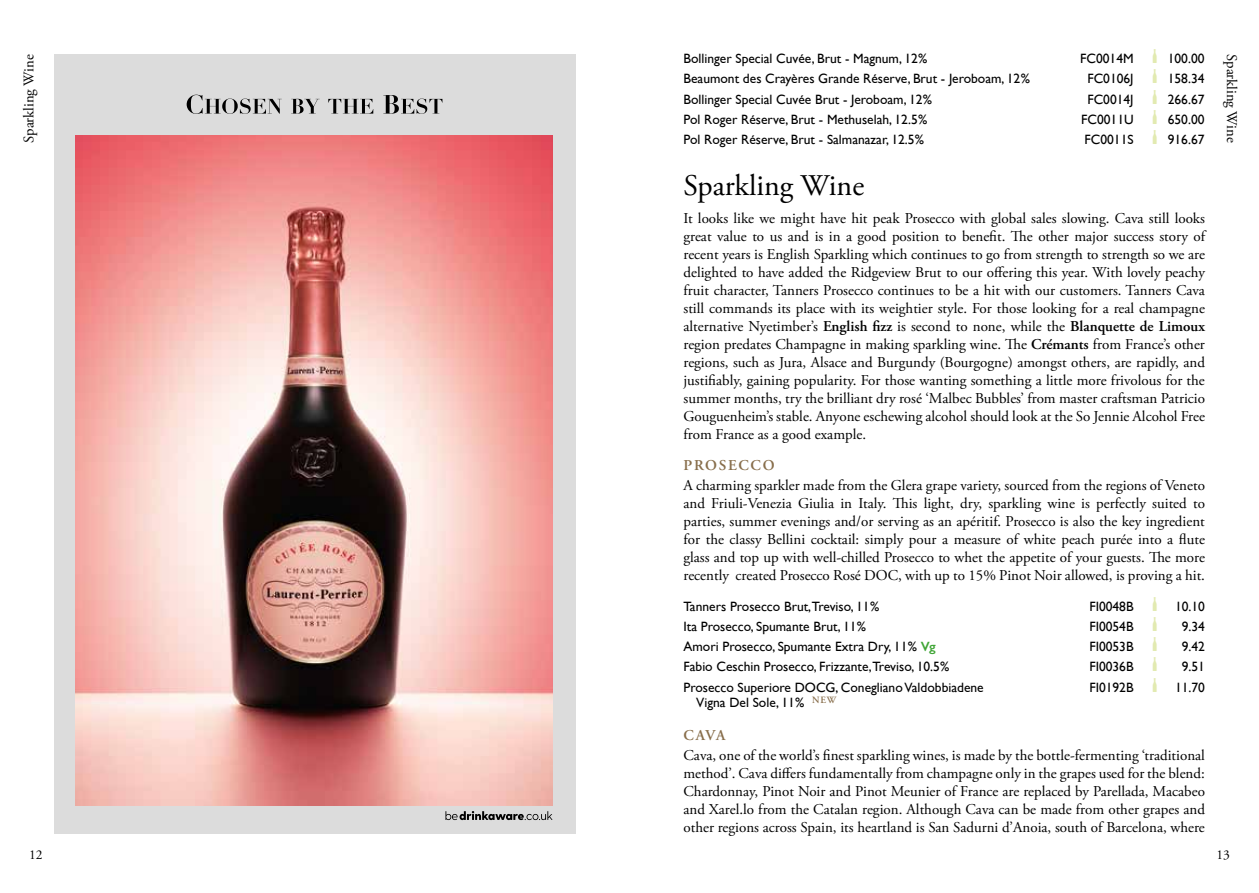
<style>
.page{position:relative;width:1259px;height:893px;background:#fff}
.page>*{position:absolute;margin:0;border:0;box-sizing:border-box;transform-origin:0 0}
.t1{font:30px "Adobe Garamond Pro";color:#000}
.t2{font:15px/18px "Adobe Garamond Pro";color:#000;text-align:justify}
.t3{font:600 15px "Adobe Garamond Pro";letter-spacing:.115em;color:#886e4b}
.t4{font:14.7px "Adobe Garamond Pro";color:#000}
.t5{font:13.5px "Gill Sans";color:#000}
.t6{font:13.5px "Adobe Garamond Pro";color:#000}
.s1{font-family:"DFS Wine";font-size:10.5px;color:#e2eab1}
.s2{font-weight:600}
.s3{font-weight:600;color:#3fa535}
</style>
<div class="page">
<svg style="left:54px;top:54px;width:521px;height:779px;background:#daaaa6"></svg>
<p class="t5" style="left:683px;top:51px;width:245px">Bollinger Special Cuvée, Brut - Magnum, 12%</p>
<p class="t5" style="left:1080px;top:51px;width:126px">FC0014M <span class="s1">C</span> 100.00</p>
<p class="t5" style="left:683px;top:71px;width:348px">Beaumont des Crayères Grande Réserve, Brut - Jeroboam, 12%</p>
<p class="t5" style="left:1087px;top:71px;width:119px">FC0106J <span class="s1">C</span> 158.34</p>
<p class="t5" style="left:683px;top:91px;width:250px">Bollinger Special Cuvée Brut - Jeroboam, 12%</p>
<p class="t5" style="left:1087px;top:91px;width:119px">FC0014J <span class="s1">C</span> 266.67</p>
<p class="t5" style="left:683px;top:111px;width:245px">Pol Roger Réserve, Brut - Methuselah, 12.5%</p>
<p class="t5" style="left:1081px;top:111px;width:125px">FC0011U <span class="s1">C</span> 650.00</p>
<p class="t5" style="left:683px;top:131px;width:242px">Pol Roger Réserve, Brut - Salmanazar, 12.5%</p>
<p class="t5" style="left:1084px;top:131px;width:121px">FC0011S <span class="s1">C</span> 916.67</p>
<h1 class="t1" style="left:683px;top:167px;width:182px">Sparkling Wine</h1>
<p class="t2" style="left:683px;top:210px;width:523px">It looks like we might have hit peak Prosecco with global sales slowing. Cava still looks great value to us and is in a good position to benefit. The other major success story of recent years is English Sparkling which continues to go from strength to strength so we are delighted to have added the Ridgeview Brut to our offering this year. With lovely peachy fruit character, Tanners Prosecco continues to be a hit with our customers. Tanners Cava still commands its place with its weightier style. For those looking for a real champagne alternative Nyetimber’s <span class="s2">English fizz</span> is second to none, while the <span class="s2">Blanquette de Limoux </span>region predates Champagne in making sparkling wine. The <span class="s2">Crémants</span> from France’s other regions, such as Jura, Alsace and Burgundy (Bourgogne) amongst others, are rapidly, and justifiably, gaining popularity. For those wanting something a little more frivolous for the summer months, try the brilliant dry rosé ‘Malbec Bubbles’ from master craftsman Patricio Gouguenheim’s stable. Anyone eschewing alcohol should look at the So Jennie Alcohol Free from France as a good example.</p>
<p class="t3" style="left:683px;top:457px;width:92px">PROSECCO</p>
<p class="t2" style="left:683px;top:477px;width:523px">A charming sparkler made from the Glera grape variety, sourced from the regions of Veneto and Friuli-Venezia Giulia in Italy. This light, dry, sparkling wine is perfectly suited to parties, summer evenings and/or serving as an apéritif. Prosecco is also the key ingredient for the classy Bellini cocktail: simply pour a measure of white peach purée into a flute glass and top up with well-chilled Prosecco to whet the appetite of your guests. The more recently created Prosecco Rosé DOC, with up to 15% Pinot Noir allowed, is proving a hit.</p>
<p class="t5" style="left:683px;top:599px;width:197px">Tanners Prosecco Brut,Treviso, 11%</p>
<p class="t5" style="left:1089px;top:599px;width:117px">FI0048B <span class="s1">C</span> 10.10</p>
<p class="t5" style="left:683px;top:619px;width:184px">Ita Prosecco, Spumante Brut, 11%</p>
<p class="t5" style="left:1089px;top:619px;width:72px">FI0054B <span class="s1">C</span></p>
<p class="t5" style="left:1181px;top:619px;width:25px">9.34</p>
<p class="t5" style="left:683px;top:639px;width:254px">Amori Prosecco, Spumante Extra Dry, 11% <span class="s3">Vg</span></p>
<p class="t5" style="left:1089px;top:639px;width:72px">FI0053B <span class="s1">C</span></p>
<p class="t5" style="left:1181px;top:639px;width:25px">9.42</p>
<p class="t5" style="left:683px;top:659px;width:267px">Fabio Ceschin Prosecco, Frizzante,Treviso, 10.5%</p>
<p class="t5" style="left:1089px;top:659px;width:72px">FI0036B <span class="s1">C</span></p>
<p class="t5" style="left:1181px;top:659px;width:25px">9.51</p>
<p class="t5" style="left:683px;top:679px;width:302px">Prosecco Superiore DOCG, Conegliano Valdobbiadene</p>
<p class="t5" style="left:1089px;top:679px;width:117px">FI0192B <span class="s1">C</span> 11.70</p>
<p class="t5" style="left:696px;top:695px;width:141px">Vigna Del Sole, 11% <sup>NEW</sup></p>
<p class="t3" style="left:683px;top:727px;width:43px">CAVA</p>
<p class="t2" style="left:683px;top:747px;width:523px">Cava, one of the world’s finest sparkling wines, is made by the bottle-fermenting ‘traditional method’. Cava differs fundamentally from champagne only in the grapes used for the blend:<br>Chardonnay, Pinot Noir and Pinot Meunier of France are replaced by Parellada, Macabeo and Xarel.lo from the Catalan region. Although Cava can be made from other grapes and other regions across Spain, its heartland is San Sadurni d’Anoia, south of Barcelona, where</p>
<p class="t4" style="left:20px;top:143px;width:90px;rotate:-90deg">Sparkling Wine</p>
<p class="t4" style="left:1240px;top:54px;width:90px;rotate:90deg">Sparkling Wine</p>
<p class="t6" style="left:29px;top:847px;width:15px">12</p>
<p class="t6" style="left:1216px;top:847px;width:15px">13</p>
</div>
